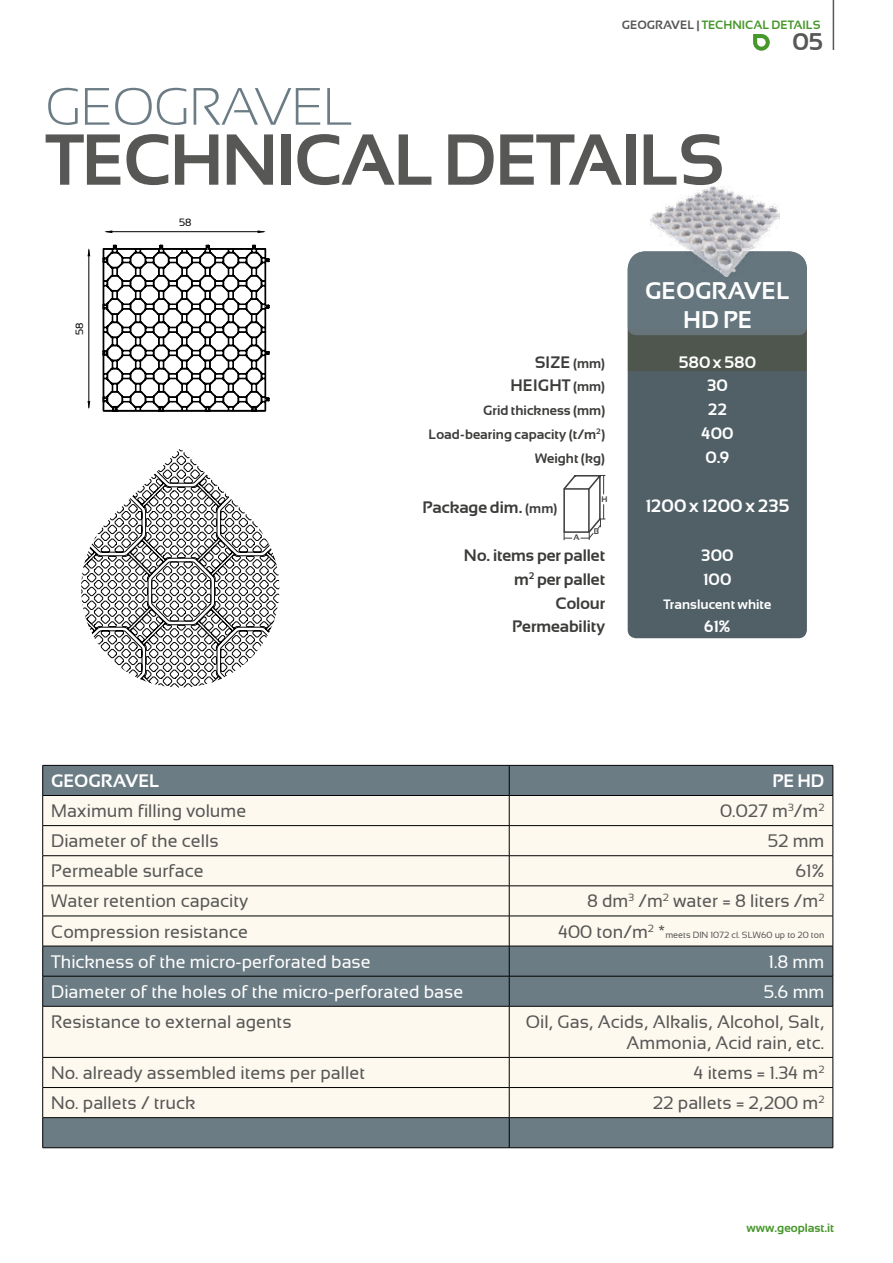
<style>
.page{position:relative;width:893px;height:1263px;background:#fff}
.page>*{position:absolute;margin:0;border:0;box-sizing:border-box;transform-origin:0 0}
.t1{font:700 72px "Sansation";letter-spacing:-.03em;color:#575756}
.t2{font:300 52.5px "Sansation";color:#6c7c85}
.t3{font:700 24px/28.8px "Sansation";color:#fff;text-align:center}
.t4{font:700 24px "Sansation";color:#575756}
.t5{font:18px/21px "Sansation";color:#575756;text-align:right}
.t6{font:18px "Sansation";color:#fff}
.t7{font:700 18px "Sansation";color:#fff}
.t8{font:700 16.5px/23.7px "Sansation";color:#3c3c3b;text-align:right}
.t9{font:700 16.5px/23.7px "Sansation";letter-spacing:.03em;color:#fff;text-align:center}
.t10{font:700 13.5px/23.7px "Sansation";letter-spacing:.005em;color:#3c3c3b;text-align:right}
.t11{font:700 13.5px "Sansation";color:#fff}
.t12{font:700 12px "Sansation";color:#47972b}
.t13{font:10.5px "Sansation";color:#000}
.t14{font:9px "Sansation";color:#575756}
.t15{font:700 8.1px "Sansation";color:#3c3c3b}
.s1{color:#575756}
.s2{font-size:13.5px}
.s3{font-size:18px}
</style>
<div class="page">
<svg style="left:627px;top:267px;width:180px;height:372px;background:#516064"></svg>
<div style="left:628px;top:251px;width:179px;height:84px;background:#66767e"></div>
<svg style="left:563px;top:475px;width:42px;height:65px"></svg>
<img style="left:650px;top:186px;width:130px;height:91px">
<svg style="left:81px;top:449px;width:199px;height:239px"></svg>
<div style="left:43px;top:766px;width:790px;height:381px;background:#6c7c85"></div>
<svg style="left:43px;top:796px;width:790px;height:321px;fill:#fdf9ef"></svg>
<hr style="left:43px;top:765px;width:466px;height:1px;background:#000">
<hr style="left:42px;top:765px;width:1px;height:30px;background:#000">
<hr style="left:509px;top:765px;width:324px;height:1px;background:#000">
<hr style="left:509px;top:765px;width:1px;height:30px;background:#000">
<hr style="left:833px;top:765px;width:1px;height:30px;background:#000">
<hr style="left:43px;top:795px;width:466px;height:1px;background:#000">
<hr style="left:509px;top:795px;width:324px;height:1px;background:#000">
<hr style="left:43px;top:825px;width:466px;height:1px;background:#000">
<svg style="left:42px;top:796px;width:1px;height:59px"></svg>
<hr style="left:509px;top:825px;width:324px;height:1px;background:#000">
<svg style="left:509px;top:796px;width:1px;height:59px"></svg>
<svg style="left:833px;top:796px;width:1px;height:59px"></svg>
<hr style="left:43px;top:855px;width:466px;height:1px;background:#000">
<hr style="left:42px;top:856px;width:1px;height:30px;background:#000">
<hr style="left:509px;top:855px;width:324px;height:1px;background:#000">
<hr style="left:509px;top:856px;width:1px;height:30px;background:#000">
<hr style="left:833px;top:856px;width:1px;height:30px;background:#000">
<hr style="left:43px;top:885px;width:466px;height:1px;background:#000">
<hr style="left:42px;top:886px;width:1px;height:30px;background:#000">
<hr style="left:509px;top:885px;width:324px;height:1px;background:#000">
<hr style="left:509px;top:886px;width:1px;height:30px;background:#000">
<hr style="left:833px;top:886px;width:1px;height:30px;background:#000">
<hr style="left:43px;top:916px;width:466px;height:1px;background:#000">
<hr style="left:42px;top:916px;width:1px;height:30px;background:#000">
<hr style="left:509px;top:916px;width:324px;height:1px;background:#000">
<hr style="left:509px;top:916px;width:1px;height:30px;background:#000">
<hr style="left:833px;top:916px;width:1px;height:30px;background:#000">
<hr style="left:42px;top:1006px;width:1px;height:51px;background:#000">
<hr style="left:509px;top:1006px;width:1px;height:51px;background:#000">
<hr style="left:833px;top:1006px;width:1px;height:51px;background:#000">
<hr style="left:43px;top:1057px;width:466px;height:1px;background:#000">
<hr style="left:42px;top:1057px;width:1px;height:30px;background:#000">
<hr style="left:509px;top:1057px;width:324px;height:1px;background:#000">
<hr style="left:509px;top:1057px;width:1px;height:30px;background:#000">
<hr style="left:833px;top:1057px;width:1px;height:30px;background:#000">
<hr style="left:43px;top:1087px;width:466px;height:1px;background:#000">
<hr style="left:509px;top:1087px;width:324px;height:1px;background:#000">
<hr style="left:43px;top:946px;width:466px;height:1px;background:#000">
<hr style="left:42px;top:946px;width:1px;height:30px;background:#000">
<hr style="left:509px;top:946px;width:324px;height:1px;background:#000">
<hr style="left:509px;top:946px;width:1px;height:30px;background:#000">
<hr style="left:833px;top:946px;width:1px;height:30px;background:#000">
<hr style="left:43px;top:976px;width:466px;height:1px;background:#000">
<hr style="left:42px;top:976px;width:1px;height:30px;background:#000">
<hr style="left:43px;top:1006px;width:466px;height:1px;background:#000">
<hr style="left:509px;top:976px;width:324px;height:1px;background:#000">
<hr style="left:509px;top:976px;width:1px;height:30px;background:#000">
<hr style="left:833px;top:976px;width:1px;height:30px;background:#000">
<hr style="left:509px;top:1006px;width:324px;height:1px;background:#000">
<hr style="left:43px;top:1117px;width:466px;height:1px;background:#000">
<svg style="left:42px;top:1088px;width:1px;height:59px"></svg>
<hr style="left:43px;top:1147px;width:466px;height:1px;background:#000">
<hr style="left:509px;top:1117px;width:324px;height:1px;background:#000">
<svg style="left:509px;top:1088px;width:1px;height:59px"></svg>
<svg style="left:833px;top:1088px;width:1px;height:59px"></svg>
<hr style="left:509px;top:1147px;width:324px;height:1px;background:#000">
<hr style="left:106px;top:231px;width:158px;height:1px;background:#000">
<hr style="left:89px;top:250px;width:1px;height:158px;background:#000">
<svg style="left:258px;top:230px;width:8px;height:3px"></svg>
<svg style="left:88px;top:248px;width:2px;height:8px"></svg>
<svg style="left:104px;top:230px;width:8px;height:3px"></svg>
<svg style="left:102px;top:244px;width:168px;height:168px"></svg>
<svg style="left:88px;top:401px;width:2px;height:8px"></svg>
<hr style="left:833px;top:0;width:1px;height:50px;background:#575756">
<svg style="left:753px;top:34px;width:17px;height:17px"></svg>
<p class="t12" style="left:622px;top:18px;width:200px"><span class="s1">GEOGRAVEL |</span> TECHNICAL DETAILS</p>
<h2 class="t2" style="left:46px;top:78px;width:310px">GEOGRAVEL</h2>
<h1 class="t1" style="left:46px;top:119px;width:680px">TECHNICAL DETAILS</h1>
<p class="t13" style="left:179px;top:217px;width:14px">58</p>
<h3 class="t4" style="left:793px;top:28px;width:31px">05</h3>
<p class="t13" style="left:74px;top:335px;width:14px;rotate:-90deg">58</p>
<p class="t8" style="left:510px;top:350px;width:96px">SIZE <span class="s2">(mm)<br></span>HEIGHT <span class="s2">(mm)</span></p>
<p class="t10" style="left:429px;top:398px;width:178px">Grid thickness (mm)<br>Load-bearing capacity (t/m<sup>2</sup>)<br>Weight (kg)</p>
<p class="t8" style="left:422px;top:495px;width:136px">Package dim. <span class="s2">(mm)</span></p>
<p class="t15" style="left:573px;top:533px;width:8px">A</p>
<p class="t15" style="left:601px;top:495px;width:8px">H</p>
<p class="t15" style="left:594px;top:527px;width:7px">B</p>
<p class="t8" style="left:464px;top:543px;width:143px">No. items per pallet m<sup>2</sup> per pallet<br>Colour<br>Permeability</p>
<h3 class="t3" style="left:645px;top:276px;width:146px">GEOGRAVEL<br>HD PE</h3>
<p class="t9" style="left:679px;top:350px;width:79px">580 x 580<br>30<br>22<br>400<br>0.9</p>
<p class="t7" style="left:645px;top:495px;width:145px">1200 x 1200 x 235</p>
<p class="t9" style="left:701px;top:543px;width:34px;text-align:left">300<br>100</p>
<p class="t11" style="left:663px;top:596px;width:109px">Translucent white</p>
<p class="t9" style="left:704px;top:615px;width:28px">61%</p>
<p class="t7" style="left:51px;top:770px;width:110px">GEOGRAVEL</p>
<p class="t7" style="left:772px;top:770px;width:53px">PE HD</p>
<p class="t5" style="left:51px;top:800px;width:197px">Maximum filling volume</p>
<p class="t5" style="left:720px;top:800px;width:106px">0.027 m<sup>3</sup>/m<sup>2</sup></p>
<p class="t5" style="left:51px;top:830px;width:169px">Diameter of the cells</p>
<p class="t5" style="left:768px;top:830px;width:58px">52 mm</p>
<p class="t5" style="left:51px;top:861px;width:154px">Permeable surface</p>
<p class="t5" style="left:795px;top:861px;width:30px">61%</p>
<p class="t5" style="left:51px;top:891px;width:199px">Water retention capacity</p>
<p class="t5" style="left:587px;top:891px;width:239px">8 dm<sup>3</sup> /m<sup>2</sup> water = 8 liters /m<sup>2</sup></p>
<p class="t5" style="left:51px;top:921px;width:198px">Compression resistance</p>
<p class="t14" style="left:558px;top:929px;width:268px"><span class="s3">400 ton/m</span><sup>2</sup> <span class="s3">*</span>meets DIN 1072 cl. SLW60 up to 20 ton</p>
<p class="t6" style="left:51px;top:951px;width:321px">Thickness of the micro-perforated base</p>
<p class="t6" style="left:768px;top:951px;width:57px">1.8 mm</p>
<p class="t6" style="left:51px;top:981px;width:414px">Diameter of the holes of the micro-perforated base</p>
<p class="t6" style="left:764px;top:981px;width:62px">5.6 mm</p>
<p class="t5" style="left:51px;top:1011px;width:242px">Resistance to external agents</p>
<p class="t5" style="left:526px;top:1011px;width:300px">Oil, Gas, Acids, Alkalis, Alcohol, Salt,<br>Ammonia, Acid rain, etc.</p>
<p class="t5" style="left:51px;top:1062px;width:315px">No. already assembled items per pallet</p>
<p class="t5" style="left:693px;top:1062px;width:132px">4 items = 1.34 m<sup>2</sup></p>
<p class="t5" style="left:51px;top:1092px;width:146px">No. pallets / truck</p>
<p class="t5" style="left:653px;top:1092px;width:173px">22 pallets = 2,200 m<sup>2</sup></p>
<p class="t12" style="left:746px;top:1221px;width:89px">www.geoplast.it</p>
</div>
